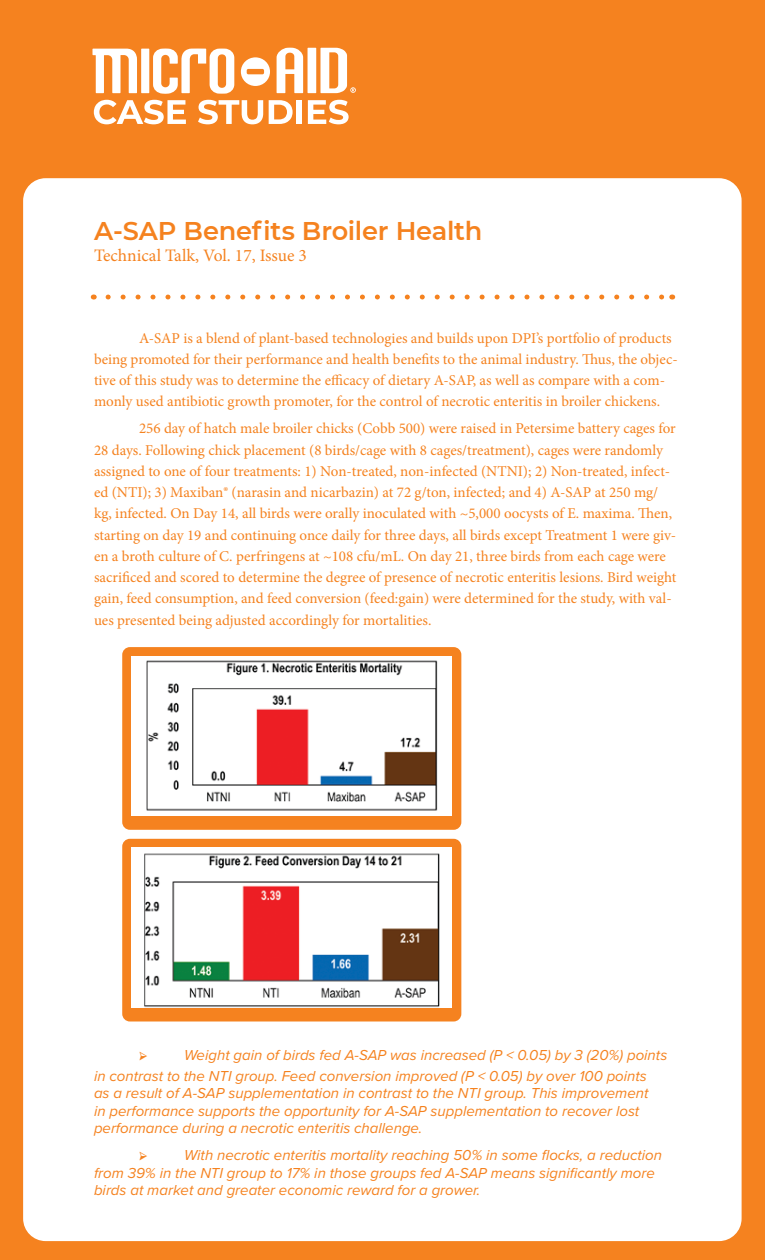
<style>
.page{position:relative;width:765px;height:1260px;background:#f5821f}
.page>*{position:absolute;margin:0;border:0;box-sizing:border-box;transform-origin:0 0}
.t1{font:600 25.62px "Montserrat";letter-spacing:-.01em;color:#f5821f}
.t2{font:17.5px "Minion Pro";color:#f5821f}
.t3{font:15px/21.2px "Minion Pro";color:#f5821f}
.t4{font:italic 15px/17.5px "Proxima Nova";color:#f5821f}
</style>
<div class="page">
<div style="left:141px;top:49px;width:8px;height:44px;background:#fff"></div>
<svg style="left:277px;top:48px;width:26px;height:45px"></svg>
<div style="left:308px;top:48px;width:8px;height:45px;background:#fff"></div>
<svg style="left:153px;top:49px;width:81px;height:45px"></svg>
<svg style="left:320px;top:48px;width:36px;height:45px"></svg>
<svg style="left:92px;top:49px;width:45px;height:44px"></svg>
<svg style="left:241px;top:57px;width:29px;height:29px"></svg>
<svg style="left:94px;top:100px;width:92px;height:24px"></svg>
<svg style="left:198px;top:100px;width:65px;height:24px"></svg>
<svg style="left:269px;top:100px;width:24px;height:24px"></svg>
<div style="left:297px;top:100px;width:5px;height:24px;background:#fff"></div>
<svg style="left:308px;top:100px;width:41px;height:24px"></svg>
<div style="left:23px;top:178px;width:719px;height:1063px;background:#fff;border-radius:22px"></div>
<svg style="left:108px;top:295px;width:556px;height:5px"></svg>
<div style="left:122px;top:647px;width:339px;height:183px;background:#f5821f;border-radius:8px"></div>
<img style="left:131px;top:656px;width:321px;height:160px">
<div style="left:122px;top:839px;width:339px;height:183px;background:#f5821f;border-radius:8px"></div>
<img style="left:131px;top:848px;width:321px;height:160px">
<p class="t1" style="left:94px;top:213px;width:390px">A-SAP Benefits Broiler Health</p>
<p class="t2" style="left:94px;top:243px;width:215px">Technical Talk, Vol. 17, Issue 3</p>
<p class="t3" style="left:94px;top:327px;width:585px;text-indent:45px">A-SAP is a blend of plant-based technologies and builds upon DPI’s portfolio of products being promoted for their performance and health benefits to the animal industry. Thus, the objec&shy;tive of this study was to determine the efficacy of dietary A-SAP, as well as compare with a com&shy;monly used antibiotic growth promoter, for the control of necrotic enteritis in broiler chickens.</p>
<p class="t3" style="left:94px;top:418px;width:584px;text-indent:45px">256 day of hatch male broiler chicks (Cobb 500) were raised in Petersime battery cages for 28 days. Following chick placement (8 birds/cage with 8 cages/treatment), cages were randomly assigned to one of four treatments: 1) Non-treated, non-infected (NTNI); 2) Non-treated, infect&shy;ed (NTI); 3) Maxiban® (narasin and nicarbazin) at 72 g/ton, infected; and 4) A-SAP at 250 mg/ kg, infected. On Day 14, all birds were orally inoculated with ~5,000 oocysts of E. maxima. Then, starting on day 19 and continuing once daily for three days, all birds except Treatment 1 were giv&shy;en a broth culture of C. perfringens at ~108 cfu/mL. On day 21, three birds from each cage were sacrificed and scored to determine the degree of presence of necrotic enteritis lesions. Bird weight gain, feed consumption, and feed conversion (feed:gain) were determined for the study, with val&shy;ues presented being adjusted accordingly for mortalities.</p>
<p class="t4" style="left:94px;top:1043px;width:575px;line-height:21.2px;text-indent:90px">Weight gain of birds fed A-SAP was increased (P &lt; 0.05) by 3 (20%) points in contrast to the NTI group. Feed conversion improved (P &lt; 0.05) by over 100 points</p>
<p class="t4" style="left:94px;top:1084px;width:556px">as a result of A-SAP supplementation in contrast to the NTI group. This improvement in performance supports the opportunity for A-SAP supplementation to recover lost performance during a necrotic enteritis challenge.</p>
<p class="t3" style="left:139px;top:1145px;width:10px">➢</p>
<p class="t3" style="left:139px;top:1044px;width:10px">➢</p>
<p class="t4" style="left:94px;top:1146px;width:570px;text-indent:90px">With necrotic enteritis mortality reaching 50% in some flocks, a reduction from 39% in the NTI group to 17% in those groups fed A-SAP means significantly more birds at market and greater economic reward for a grower.</p>
</div>
